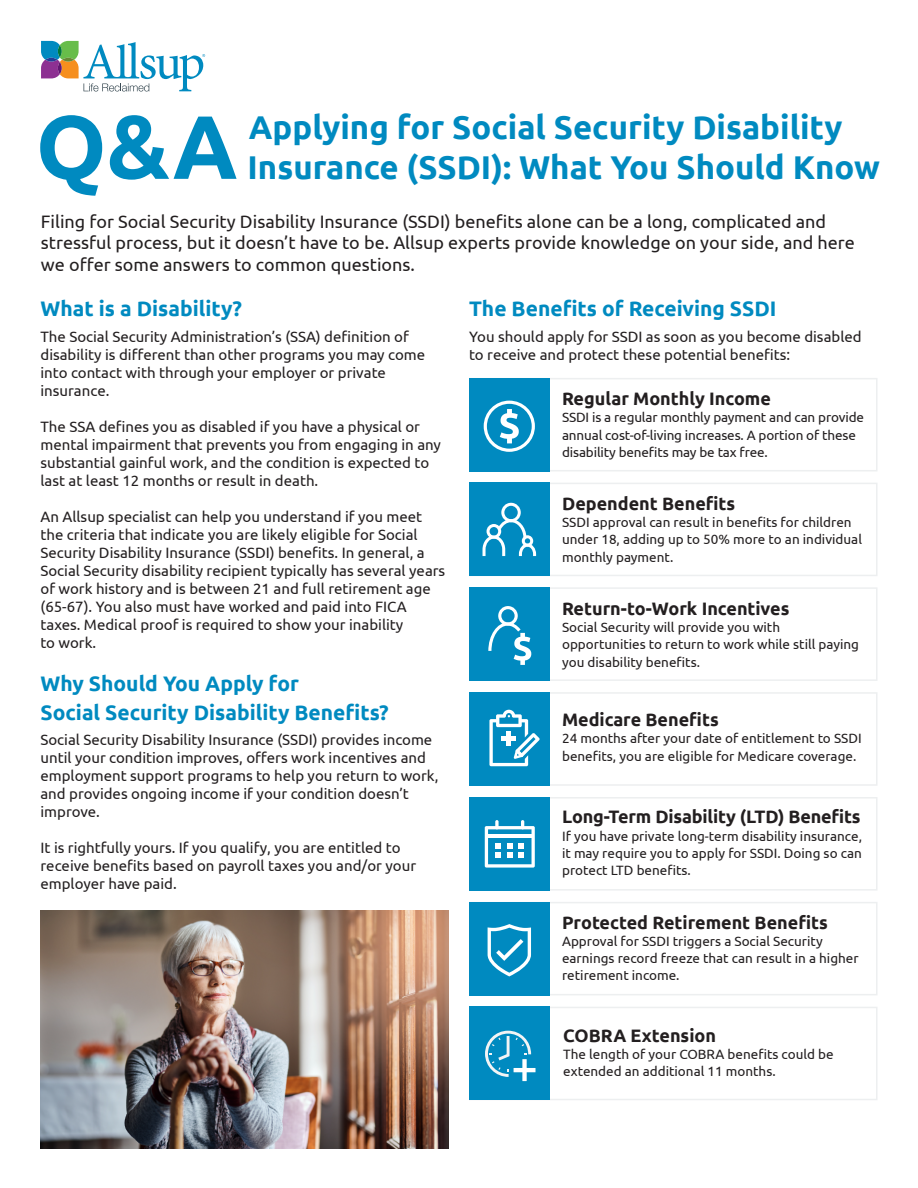
<style>
.page{position:relative;width:918px;height:1188px;background:#fff}
.page>*{position:absolute;margin:0;border:0;box-sizing:border-box;transform-origin:0 0}
.t1{font:700 89.85px "Ubuntu";color:#008ac0}
.t2{font:700 32.85px/39.5px "Ubuntu";color:#008ac0}
.t3{font:700 21px/28.2px "Ubuntu";color:#008ac0}
.t4{font:18px/21.6px "Ubuntu";color:#231f20}
.t5{font:700 18px "Ubuntu";color:#231f20}
.t6{font:15px/18px "Ubuntu";color:#231f20}
.t7{font:13.5px/17.2px "Ubuntu";color:#231f20}
</style>
<div class="page">
<svg style="left:469px;top:1007px;width:408px;height:93px"></svg>
<svg style="left:469px;top:378px;width:408px;height:93px"></svg>
<svg style="left:469px;top:483px;width:408px;height:93px"></svg>
<svg style="left:469px;top:587px;width:408px;height:94px"></svg>
<svg style="left:469px;top:692px;width:408px;height:94px"></svg>
<svg style="left:469px;top:797px;width:408px;height:94px"></svg>
<svg style="left:469px;top:902px;width:408px;height:93px"></svg>
<img style="left:40px;top:911px;width:409px;height:237px">
<svg style="left:41px;top:41px;width:164px;height:51px"></svg>
<h1 class="t1" style="left:36px;top:92px;width:203px">Q&amp;A</h1>
<h2 class="t2" style="left:248px;top:107px;width:634px">Applying for Social Security Disability<br>Insurance (SSDI): What You Should Know</h2>
<p class="t4" style="left:41px;top:210px;width:816px">Filing for Social Security Disability Insurance (SSDI) benefits alone can be a long, complicated and stressful process, but it doesn’t have to be. Allsup experts provide knowledge on your side, and here we offer some answers to common questions.</p>
<h3 class="t3" style="left:41px;top:295px;width:203px">What is a Disability?</h3>
<h3 class="t3" style="left:469px;top:295px;width:309px">The Benefits of Receiving SSDI</h3>
<p class="t6" style="left:40px;top:327px;width:386px">The Social Security Administration’s (SSA) definition of disability is different than other programs you may come into contact with through your employer or private insurance.</p>
<p class="t6" style="left:40px;top:417px;width:402px">The SSA defines you as disabled if you have a physical or mental impairment that prevents you from engaging in any substantial gainful work, and the condition is expected to last at least 12 months or result in death.</p>
<p class="t6" style="left:40px;top:507px;width:406px">An Allsup specialist can help you understand if you meet the criteria that indicate you are likely eligible for Social Security Disability Insurance (SSDI) benefits. In general, a Social Security disability recipient typically has several years of work history and is between 21 and full retirement age (65-67). You also must have worked and paid into FICA taxes. Medical proof is required to show your inability<br>to work.</p>
<h3 class="t3" style="left:40px;top:670px;width:350px">Why Should You Apply for<br>Social Security Disability Benefits?</h3>
<p class="t6" style="left:40px;top:730px;width:399px">Social Security Disability Insurance (SSDI) provides income until your condition improves, offers work incentives and employment support programs to help you return to work, and provides ongoing income if your condition doesn’t improve.</p>
<p class="t6" style="left:40px;top:838px;width:377px">It is rightfully yours. If you qualify, you are entitled to receive benefits based on payroll taxes you and/or your employer have paid.</p>
<p class="t6" style="left:469px;top:327px;width:394px">You should apply for SSDI as soon as you become disabled to receive and protect these potential benefits:</p>
<p class="t5" style="left:562px;top:388px;width:210px">Regular Monthly Income</p>
<p class="t7" style="left:562px;top:409px;width:303px">SSDI is a regular monthly payment and can provide annual cost-of-living increases. A portion of these disability benefits may be tax free.</p>
<p class="t5" style="left:562px;top:493px;width:175px">Dependent Benefits</p>
<p class="t7" style="left:562px;top:513px;width:301px">SSDI approval can result in benefits for children under 18, adding up to 50% more to an individual monthly payment.</p>
<p class="t5" style="left:562px;top:597px;width:229px">Return-to-Work Incentives</p>
<p class="t7" style="left:562px;top:618px;width:299px">Social Security will provide you with opportunities to return to work while still paying you disability benefits.</p>
<p class="t5" style="left:562px;top:709px;width:158px">Medicare Benefits</p>
<p class="t7" style="left:562px;top:729px;width:301px">24 months after your date of entitlement to SSDI benefits, you are eligible for Medicare coverage.</p>
<p class="t5" style="left:562px;top:806px;width:300px">Long-Term Disability (LTD) Benefits</p>
<p class="t7" style="left:562px;top:827px;width:301px;text-align:justify">If you have private long-term disability insurance, it may require you to apply for SSDI. Doing so can protect LTD benefits.</p>
<p class="t5" style="left:562px;top:911px;width:267px">Protected Retirement Benefits</p>
<p class="t7" style="left:562px;top:932px;width:298px">Approval for SSDI triggers a Social Security earnings record freeze that can result in a higher retirement income.</p>
<p class="t5" style="left:563px;top:1025px;width:154px">COBRA Extension</p>
<p class="t7" style="left:563px;top:1045px;width:272px">The length of your COBRA benefits could be extended an additional 11 months.</p>
</div>
